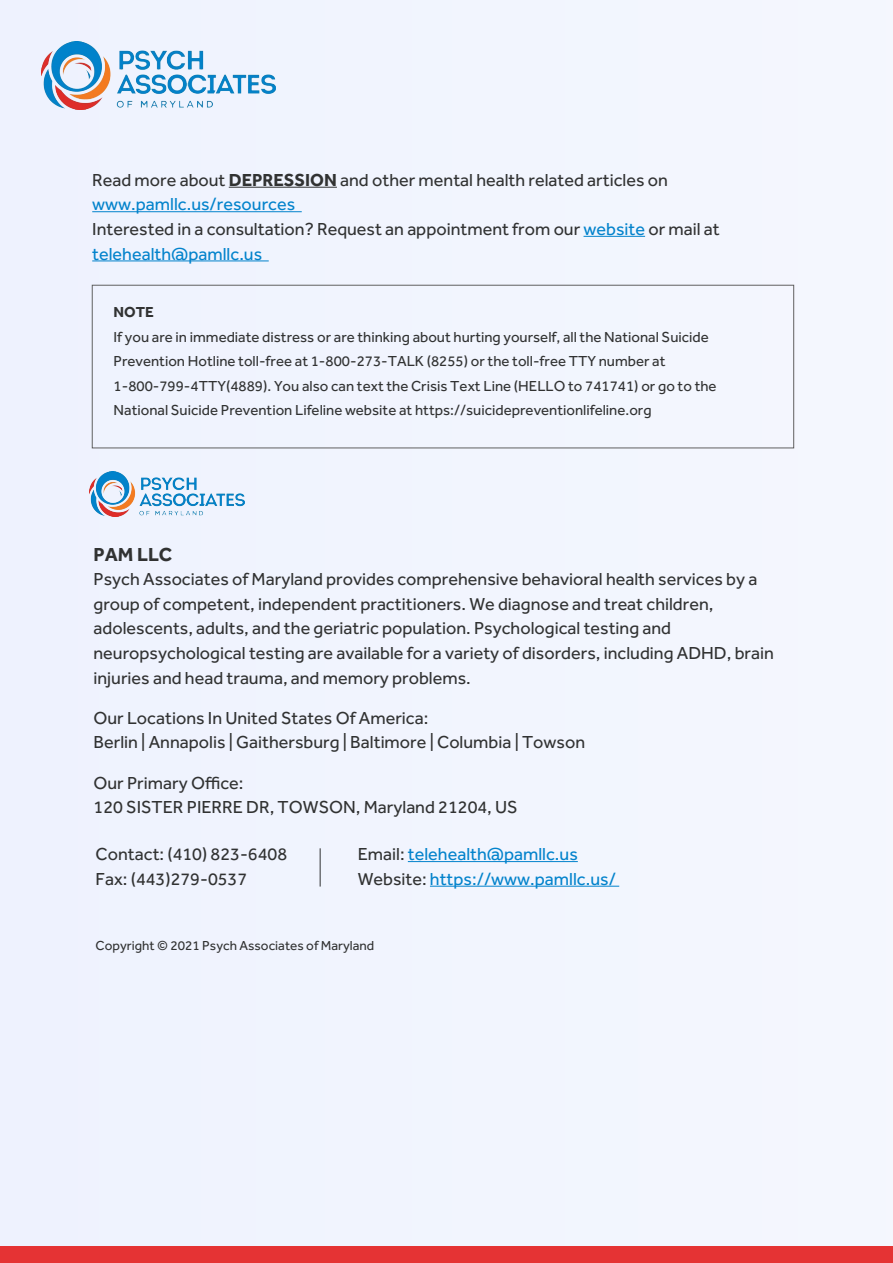
<style>
.page{position:relative;width:893px;height:1263px;background:#f1f5fe}
.page>*{position:absolute;margin:0;border:0;box-sizing:border-box;transform-origin:0 0}
.t1{font:700 19.5px "Effra";color:#313232}
.t2{font:18px/24.6px "Effra";color:#313232}
.t3{font:18px/24.6px "Effra";color:#0383cc}
.t4{font:15px/24.6px "Effra";color:#313232}
.t5{font:700 15px "Effra";color:#313232}
.t6{font:13.5px "Effra";color:#313232}
.s1{font-weight:700}
.s2{color:#0383cc}
.s3{color:#313232}
</style>
<div class="page">
<div style="left:0;top:1246px;width:893px;height:17px;background:#e53334"></div>
<img style="left:42px;top:41px;width:233px;height:68px">
<hr style="left:229px;top:187px;width:108px;height:1px;background:#313232">
<hr style="left:92px;top:211px;width:210px;height:1px;background:#0383cc">
<hr style="left:583px;top:236px;width:62px;height:1px;background:#0383cc">
<hr style="left:92px;top:260px;width:177px;height:1px;background:#0383cc">
<div style="left:92px;top:285px;width:702px;height:163px;border:1px solid #606060"></div>
<img style="left:90px;top:471px;width:154px;height:45px">
<hr style="left:408px;top:861px;width:170px;height:1px;background:#0383cc">
<hr style="left:430px;top:886px;width:189px;height:1px;background:#0383cc">
<hr style="left:320px;top:848px;width:1px;height:38px;background:#313232">
<p class="t2" style="left:92px;top:167px;width:629px">Read more about <span class="s1">DEPRESSION</span> and other mental health related articles on <span class="s2">www.pamllc.us/resources<br></span>Interested in a consultation? Request an appointment from our <span class="s2">website</span> or mail at <span class="s2">telehealth@pamllc.us</span></p>
<p class="t5" style="left:114px;top:303px;width:42px">NOTE</p>
<p class="t4" style="left:114px;top:324px;width:604px">If you are in immediate distress or are thinking about hurting yourself, all the National Suicide Prevention Hotline toll-free at 1-800-273-TALK (8255) or the toll-free TTY number at 1-800-799-4TTY(4889). You also can text the Crisis Text Line (HELLO to 741741) or go to the National Suicide Prevention Lifeline website at https://suicidepreventionlifeline.org</p>
<p class="t1" style="left:94px;top:542px;width:80px">PAM LLC</p>
<p class="t2" style="left:94px;top:567px;width:682px">Psych Associates of Maryland provides comprehensive behavioral health services by a group of competent, independent practitioners. We diagnose and treat children, adolescents, adults, and the geriatric population. Psychological testing and neuropsychological testing are available for a variety of disorders, including ADHD, brain injuries and head trauma, and memory problems.</p>
<p class="t2" style="left:94px;top:705px;width:493px">Our Locations In United States Of America:<br>Berlin | Annapolis | Gaithersburg | Baltimore | Columbia | Towson</p>
<p class="t2" style="left:94px;top:770px;width:426px">Our Primary Office:<br>120 SISTER PIERRE DR, TOWSON, Maryland 21204, US</p>
<p class="t2" style="left:96px;top:842px;width:193px">Contact: (410) 823-6408<br>Fax: (443)279-0537</p>
<p class="t3" style="left:358px;top:842px;width:260px"><span class="s3">Email:</span> telehealth@pamllc.us<br><span class="s3">Website:</span> https://www.pamllc.us/</p>
<p class="t6" style="left:96px;top:938px;width:280px">Copyright © 2021 Psych Associates of Maryland</p>
</div>
